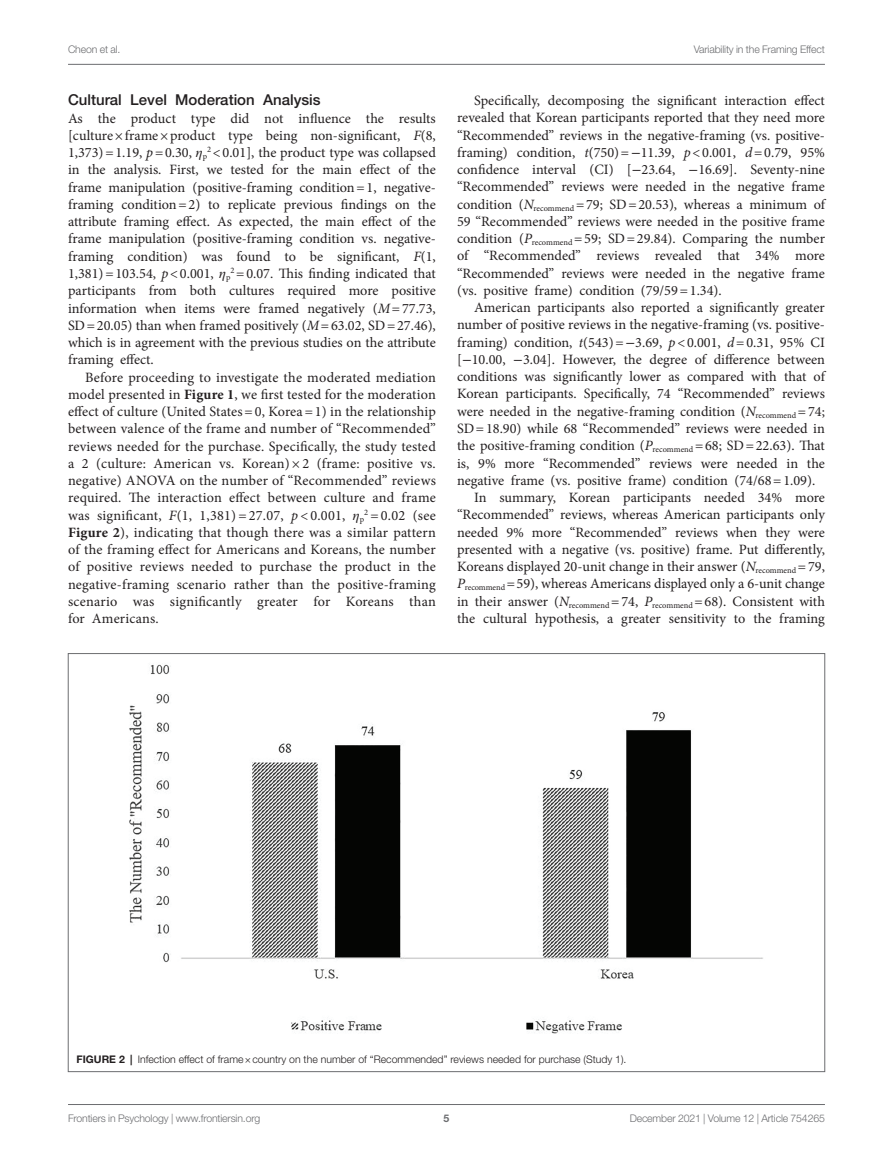
<style>
.page{position:relative;width:893px;height:1170px;background:#fff}
.page>*{position:absolute;margin:0;border:0;box-sizing:border-box;transform-origin:0 0}
.HEAD_3{font:500 15px "Helvetica Neue LT Std";color:#231f20}
.TEXT{font:14.25px/17.2px "Minion Pro";color:#231f20;text-align:justify}
.TEXT_FLUSH{font:14.25px/17.2px "Minion Pro";color:#231f20;text-align:justify}
.t1{font:300 10.5px "Helvetica Neue LT Std";letter-spacing:-.015em;color:#6c6d70}
.FIG_LEG{font:300 10.5px "Helvetica Neue LT Std";color:#231f20}
.t2{font:700 10.5px "Helvetica Neue LT Std";color:#6c6d70}
.s1{font-style:italic}
.s2{font-family:"STIX General";font-style:italic}
.s3{font-weight:700}
.s4{font-family:"STIX General"}
</style>
<div class="page">
<hr style="left:68px;top:64px;width:757px;height:1px;background:#6c6d70">
<hr style="left:68px;top:1104px;width:757px;height:1px;background:#6c6d70">
<img style="left:129px;top:664px;width:634px;height:369px">
<p class="t1" style="left:68px;top:42px;width:54px">Cheon et al.</p>
<p class="t1" style="left:694px;top:42px;width:133px">Variability in the Framing Effect</p>
<p class="HEAD_3" style="left:68px;top:91px;width:254px">Cultural Level Moderation Analysis</p>
<p class="TEXT_FLUSH" style="left:68px;top:109px;width:369px">As the product type did not influence the results [culture×frame×product type being non-significant, <span class="s1">F</span>(8, 1,373)=1.19, <span class="s1">p</span>=0.30, <span class="s2">η</span><sub>p</sub><sup>2</sup> &lt;0.01], the product type was collapsed in the analysis. First, we tested for the main effect of the frame manipulation (positive-framing condition=1, negative&shy;framing condition=2) to replicate previous findings on the attribute framing effect. As expected, the main effect of the frame manipulation (positive-framing condition vs. negative&shy;framing condition) was found to be significant, <span class="s1">F</span>(1, 1,381)=103.54, <span class="s1">p</span>&lt;0.001, <span class="s2">η</span><sub>p</sub><sup>2</sup> =0.07. This finding indicated that participants from both cultures required more positive information when items were framed negatively (<span class="s1">M</span>=77.73, SD=20.05) than when framed positively (<span class="s1">M</span>=63.02, SD=27.46), which is in agreement with the previous studies on the attribute framing effect.</p>
<p class="TEXT" style="left:68px;top:368px;width:369px;text-indent:17px">Before proceeding to investigate the moderated mediation model presented in <span class="s3">Figure 1</span>, we first tested for the moderation effect of culture (United States=0, Korea=1) in the relationship between valence of the frame and number of “Recommended” reviews needed for the purchase. Specifically, the study tested a 2 (culture: American vs. Korean) × 2 (frame: positive vs. negative) ANOVA on the number of “Recommended” reviews required. The interaction effect between culture and frame was significant, <span class="s1">F</span>(1, 1,381) = 27.07, <span class="s1">p</span> &lt; 0.001, <span class="s2">η</span><sub>p</sub><sup>2</sup> = 0.02 (see <span class="s3">Figure 2</span>), indicating that though there was a similar pattern of the framing effect for Americans and Koreans, the number of positive reviews needed to purchase the product in the negative-framing scenario rather than the positive-framing scenario was significantly greater for Koreans than for Americans.</p>
<p class="TEXT" style="left:457px;top:92px;width:369px;text-indent:17px">Specifically, decomposing the significant interaction effect revealed that Korean participants reported that they need more “Recommended” reviews in the negative-framing (vs. positive&shy;framing) condition, <span class="s1">t</span>(750)=<span class="s4">−</span>11.39, <span class="s1">p</span>&lt;0.001, <span class="s1">d</span>=0.79, 95% confidence interval (CI) [<span class="s4">−</span>23.64, <span class="s4">−</span>16.69]. Seventy-nine “Recommended” reviews were needed in the negative frame condition (<span class="s1">N</span><sub>recommend</sub> =79; SD=20.53), whereas a minimum of 59 “Recommended” reviews were needed in the positive frame condition (<span class="s1">P</span><sub>recommend</sub> =59; SD=29.84). Comparing the number of “Recommended” reviews revealed that 34% more “Recommended” reviews were needed in the negative frame (vs. positive frame) condition (79/59=1.34).</p>
<p class="TEXT" style="left:457px;top:299px;width:369px;text-indent:17px">American participants also reported a significantly greater number of positive reviews in the negative-framing (vs. positive&shy;framing) condition, <span class="s1">t</span>(543)=<span class="s4">−</span>3.69, <span class="s1">p</span>&lt;0.001, <span class="s1">d</span>=0.31, 95% CI [<span class="s4">−</span>10.00, <span class="s4">−</span>3.04]. However, the degree of difference between conditions was significantly lower as compared with that of Korean participants. Specifically, 74 “Recommended” reviews were needed in the negative-framing condition (<span class="s1">N</span><sub>recommend</sub> =74; SD=18.90) while 68 “Recommended” reviews were needed in the positive-framing condition (<span class="s1">P</span><sub>recommend</sub> =68; SD=22.63). That is, 9% more “Recommended” reviews were needed in the negative frame (vs. positive frame) condition (74/68=1.09).</p>
<p class="TEXT" style="left:457px;top:489px;width:369px;text-indent:17px">In summary, Korean participants needed 34% more “Recommended” reviews, whereas American participants only needed 9% more “Recommended” reviews when they were presented with a negative (vs. positive) frame. Put differently, Koreans displayed 20-unit change in their answer (<span class="s1">N</span><sub>recommend</sub> =79, <span class="s1">P</span><sub>recommend</sub> =59), whereas Americans displayed only a 6-unit change in their answer (<span class="s1">N</span><sub>recommend</sub> =74, <span class="s1">P</span><sub>recommend</sub> =68). Consistent with the cultural hypothesis, a greater sensitivity to the framing</p>
<p class="FIG_LEG" style="left:77px;top:1052px;width:551px"><span class="s3">FIGURE 2 |</span> Infection effect of frame×country on the number of “Recommended” reviews needed for purchase (Study 1).</p>
<p class="t1" style="left:68px;top:1111px;width:194px">Frontiers in Psychology | www.frontiersin.org</p>
<p class="t2" style="left:444px;top:1111px;width:7px">5</p>
<p class="t1" style="left:630px;top:1111px;width:197px">December 2021 | Volume 12 | Article 754265</p>
</div>
